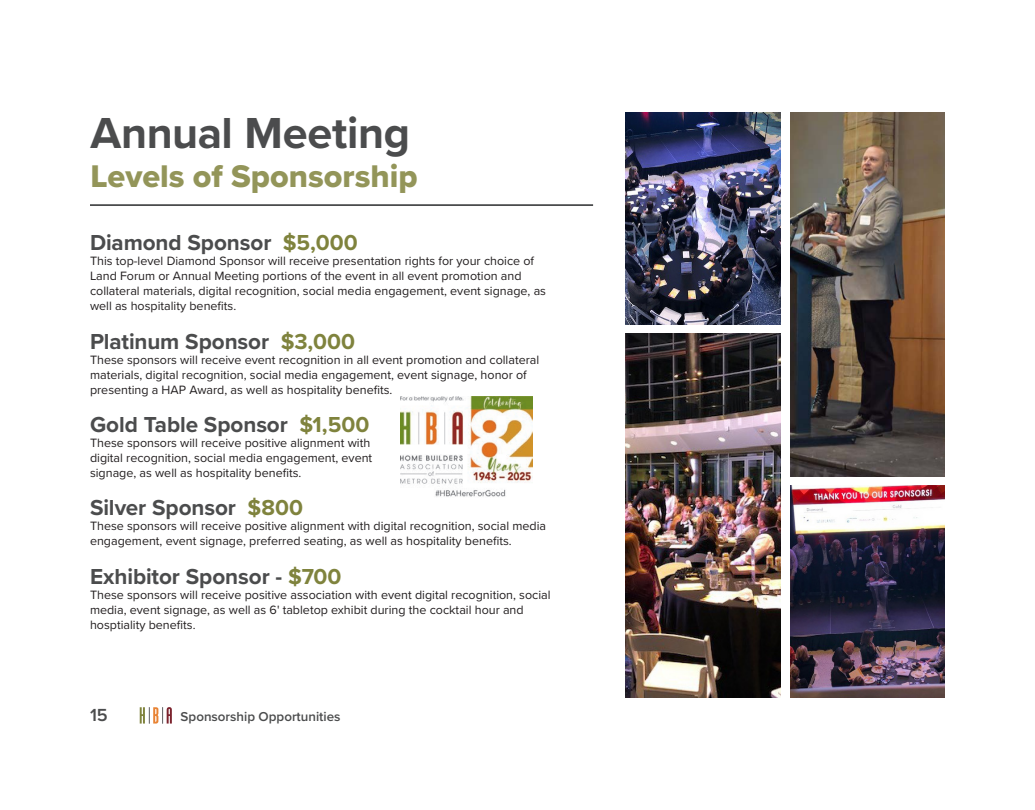
<style>
.page{position:relative;width:1035px;height:810px;background:#fff}
.page>*{position:absolute;margin:0;border:0;box-sizing:border-box;transform-origin:0 0}
.t1{font:700 45px "Proxima Nova";letter-spacing:-.01em;color:#4b4c4d}
.t2{font:32.5px "Proxima Nova Extrabld";color:#939559}
.t3{font:700 22.5px "Proxima Nova";letter-spacing:-.005em;color:#4b4c4d}
.t4{font:600 18.12px "Proxima Nova";color:#4b4c4d}
.t5{font:600 13.38px "Proxima Nova";color:#4b4c4d}
.t6{font:12.5px/15px "Proxima Nova";color:#231f20}
.s1{color:#7f833d}
</style>
<div class="page">
<hr style="left:90px;top:204px;width:503px;height:2px;background:#4b4c4d">
<svg style="left:140px;top:707px;width:32px;height:17px"></svg>
<img style="left:790px;top:485px;width:155px;height:212px">
<img style="left:626px;top:112px;width:154px;height:213px">
<img style="left:790px;top:112px;width:155px;height:365px">
<img style="left:626px;top:333px;width:154px;height:364px">
<img style="left:400px;top:396px;width:132px;height:101px">
<p class="t1" style="left:91px;top:99px;width:321px">Annual Meeting</p>
<p class="t2" style="left:91px;top:152px;width:329px">Levels of Sponsorship</p>
<p class="t3" style="left:90px;top:226px;width:269px">Diamond Sponsor <span class="s1">$5,000</span></p>
<p class="t6" style="left:90px;top:253px;width:458px">This top-level Diamond Sponsor will receive presentation rights for your choice of Land Forum or Annual Meeting portions of the event in all event promotion and collateral materials, digital recognition, social media engagement, event signage, as well as hospitality benefits.</p>
<p class="t3" style="left:90px;top:324px;width:267px">Platinum Sponsor <span class="s1">$3,000</span></p>
<p class="t6" style="left:90px;top:351px;width:451px">These sponsors will receive event recognition in all event promotion and collateral materials, digital recognition, social media engagement, event signage, honor of presenting a HAP Award, as well as hospitality benefits.</p>
<p class="t3" style="left:90px;top:408px;width:281px">Gold Table Sponsor <span class="s1">$1,500</span></p>
<p class="t6" style="left:90px;top:435px;width:284px">These sponsors will receive positive alignment with digital recognition, social media engagement, event signage, as well as hospitality benefits.</p>
<p class="t3" style="left:90px;top:491px;width:215px">Silver Sponsor <span class="s1">$800</span></p>
<p class="t6" style="left:90px;top:518px;width:458px">These sponsors will receive positive alignment with digital recognition, social media engagement, event signage, preferred seating, as well as hospitality benefits.</p>
<p class="t3" style="left:90px;top:560px;width:253px">Exhibitor Sponsor - <span class="s1">$700</span></p>
<p class="t6" style="left:90px;top:587px;width:462px">These sponsors will receive positive association with event digital recognition, social media, event signage, as well as 6' tabletop exhibit during the cocktail hour and hosptiality benefits.</p>
<p class="t4" style="left:90px;top:702px;width:19px">15</p>
<p class="t5" style="left:181px;top:707px;width:161px">Sponsorship Opportunities</p>
</div>
